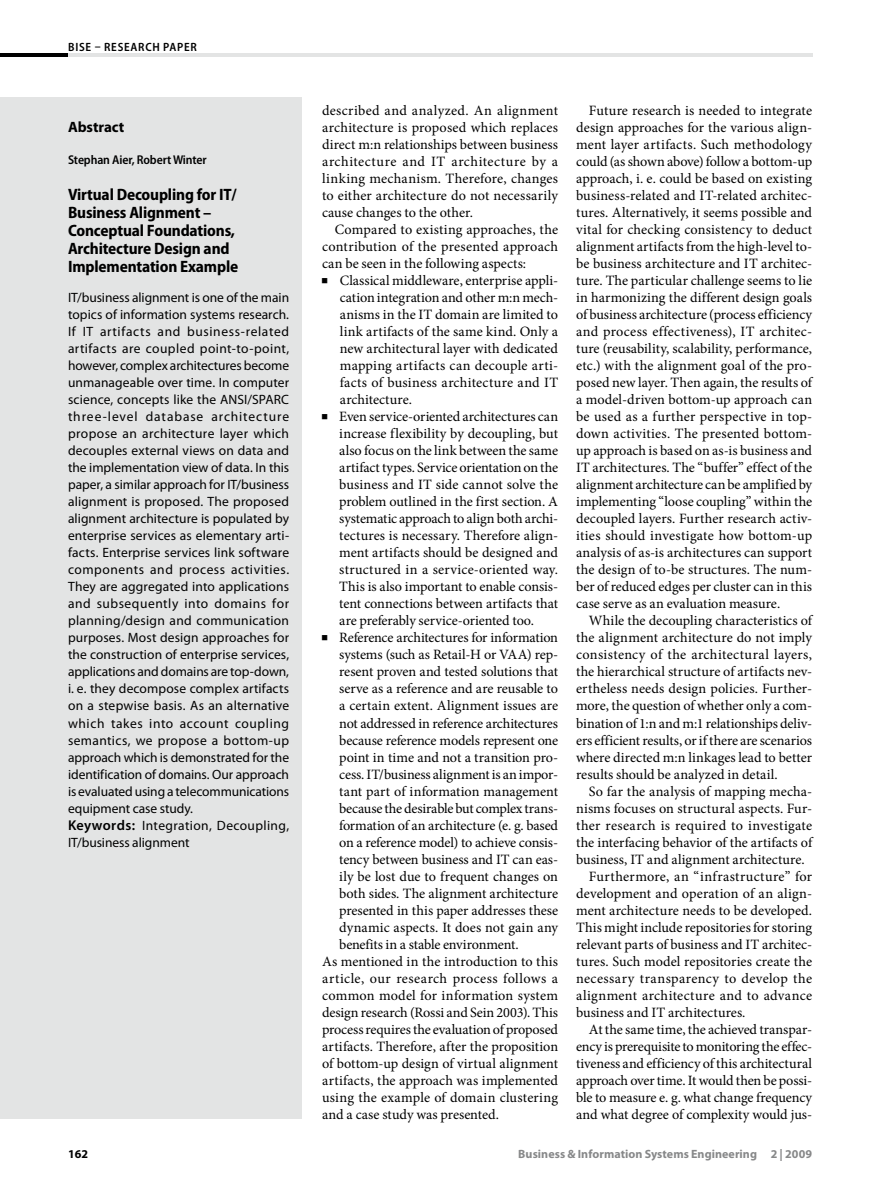
<style>
.page{position:relative;width:893px;height:1187px;background:#fff}
.page>*{position:absolute;margin:0;border:0;box-sizing:border-box;transform-origin:0 0}
.cag_kasten_titel_2_e{font:700 semi-condensed 16.5px/18px "Myriad Pro";letter-spacing:-.01em;color:#000}
.caf_kasten_titel{font:700 15px "Myriad Pro";letter-spacing:-.005em;color:#000}
.acg_grundtext{font:14.25px/17px "Minion Pro";letter-spacing:.005em;color:#000;text-align:justify}
.aea_aufzaehlung_letz{font:14.25px/17px "Minion Pro";letter-spacing:-.005em;color:#000;text-align:justify}
.acg_grundtext_ohne{font:14.25px/17px "Minion Pro";letter-spacing:.005em;color:#000;text-align:justify}
.ads_aufzaehlung{font:14.25px/17px "Minion Pro";letter-spacing:-.01em;color:#000;text-align:justify}
.aea_aufzaehlung_erst{font:14.25px/17px "Minion Pro";letter-spacing:.015em;color:#000;text-align:justify}
.cao_kasten_grundtext{font:13.5px/17px "Myriad Pro";letter-spacing:-.005em;color:#000;text-align:justify}
.cao_kasten_grundtext-2{font:13.5px/17px "Myriad Pro";letter-spacing:.015em;color:#000}
.cac_kasten_stichzeil{font:600 semi-condensed 12.75px "Myriad Pro";letter-spacing:-.01em;color:#000}
.t1{font:700 12px "Myriad Pro";letter-spacing:.005em;color:#878889}
.t2{font:600 semi-condensed 12px "Myriad Pro";letter-spacing:.06em;color:#000}
.t3{font:700 12px "Myriad Pro";color:#000}
.s1{font-weight:600;font-size:14.25px}
.s2{font-family:"S Buttons"}
</style>
<div class="page">
<hr style="left:68px;top:53px;width:744px;height:4px;background:#e3e4e4">
<hr style="left:0;top:53px;width:68px;height:4px;background:#000">
<div style="left:0;top:98px;width:302px;height:1020px;background:#e3e4e4"></div>
<p class="t2" style="left:68px;top:40px;width:130px">BISE – Research PAPER</p>
<p class="caf_kasten_titel" style="left:68px;top:117px;width:58px">Abstract</p>
<p class="cac_kasten_stichzeil" style="left:68px;top:153px;width:140px">Stephan Aier, Robert Winter</p>
<p class="cag_kasten_titel_2_e" style="left:68px;top:186px;width:172px">Virtual Decoupling for IT/<br>Business Alignment –<br>Conceptual Foundations,<br>Architecture Design and<br>Implementation Example</p>
<p class="cao_kasten_grundtext" style="left:68px;top:289px;width:223px">IT/business alignment is one of the main topics of information systems research.<br>If IT artifacts and business-related artifacts are coupled point-to-point, however, complex architectures become unmanageable over time. In computer science, concepts like the ANSI/SPARC three-level database architecture propose an architecture layer which decouples external views on data and the implementation view of data. In this paper, a similar approach for IT/business alignment is proposed. The proposed alignment architecture is populated by enterprise services as elementary arti&shy;facts. Enterprise services link software components and process activities.<br>They are aggregated into applications and subsequently into domains for planning/design and communication purposes. Most design approaches for the construction of enterprise services, applications and domains are top-down, i. e. they decompose complex artifacts on a stepwise basis. As an alternative which takes into account coupling semantics, we propose a bottom-up approach which is demonstrated for the identification of domains. Our approach is evaluated using a telecommunications equipment case study.</p>
<p class="cao_kasten_grundtext-2" style="left:68px;top:816px;width:223px"><span class="s1">Keywords:</span> Integration, Decoupling,<br>IT/business alignment</p>
<p class="acg_grundtext_ohne" style="left:322px;top:102px;width:238px">described and analyzed. An alignment architecture is proposed which replaces direct m:n relationships between business architecture and IT architecture by a linking mechanism. Therefore, changes to either architecture do not necessarily cause changes to the other.</p>
<p class="acg_grundtext" style="left:322px;top:221px;width:238px;text-indent:13px">Compared to existing approaches, the contribution of the presented approach can be seen in the following aspects:</p>
<p class="aea_aufzaehlung_erst" style="left:340px;top:272px;width:220px;text-indent:-18px"><span class="s2">j</span>Classical middleware, enterprise appli&shy;cation integration and other m:n mech&shy;anisms in the IT domain are limited to link artifacts of the same kind. Only a new architectural layer with dedicated mapping artifacts can decouple arti&shy;facts of business architecture and IT architecture.</p>
<p class="ads_aufzaehlung" style="left:339px;top:408px;width:220px;text-indent:-17px"><span class="s2">j</span>Even service-oriented architectures can increase flexibility by decoupling, but also focus on the link between the same artifact types. Service orientation on the business and IT side cannot solve the problem outlined in the first section. A systematic approach to align both archi&shy;tectures is necessary. Therefore align&shy;ment artifacts should be designed and structured in a service-oriented way.<br>This is also important to enable consis&shy;tent connections between artifacts that are preferably service-oriented too.</p>
<p class="aea_aufzaehlung_letz" style="left:339px;top:629px;width:220px;text-indent:-17px"><span class="s2">j</span>Reference architectures for information systems (such as Retail-H or VAA) rep&shy;resent proven and tested solutions that serve as a reference and are reusable to a certain extent. Alignment issues are not addressed in reference architectures because reference models represent one point in time and not a transition pro&shy;cess. IT/business alignment is an impor&shy;tant part of information management because the desirable but complex trans&shy;formation of an architecture (e. g. based on a reference model) to achieve consis&shy;tency between business and IT can eas&shy;ily be lost due to frequent changes on both sides. The alignment architecture presented in this paper addresses these dynamic aspects. It does not gain any benefits in a stable environment.</p>
<p class="acg_grundtext_ohne" style="left:322px;top:952px;width:238px">As mentioned in the introduction to this article, our research process follows a common model for information system design research (Rossi and Sein 2003). This process requires the evaluation of proposed artifacts. Therefore, after the proposition of bottom-up design of virtual alignment artifacts, the approach was implemented using the example of domain clustering and a case study was presented.</p>
<p class="acg_grundtext" style="left:576px;top:102px;width:238px;text-indent:13px">Future research is needed to integrate design approaches for the various align&shy;ment layer artifacts. Such methodology could (as shown above) follow a bottom-up approach, i. e. could be based on existing business-related and IT-related architec&shy;tures. Alternatively, it seems possible and vital for checking consistency to deduct alignment artifacts from the high-level to&shy;be business architecture and IT architec&shy;ture. The particular challenge seems to lie in harmonizing the different design goals of business architecture (process efficiency and process effectiveness), IT architec&shy;ture (reusability, scalability, performance, etc.) with the alignment goal of the pro&shy;posed new layer. Then again, the results of a model-driven bottom-up approach can be used as a further perspective in top&shy;down activities. The presented bottom&shy;up approach is based on as-is business and IT architectures. The “buffer” effect of the alignment architecture can be amplified by implementing “loose coupling” within the decoupled layers. Further research activ&shy;ities should investigate how bottom-up analysis of as-is architectures can support the design of to-be structures. The num&shy;ber of reduced edges per cluster can in this case serve as an evaluation measure.</p>
<p class="acg_grundtext" style="left:576px;top:612px;width:238px;text-indent:13px">While the decoupling characteristics of the alignment architecture do not imply consistency of the architectural layers, the hierarchical structure of artifacts nev&shy;ertheless needs design policies. Further&shy;more, the question of whether only a com&shy;bination of 1:n and m:1 relationships deliv&shy;ers efficient results, or if there are scenarios where directed m:n linkages lead to better results should be analyzed in detail.</p>
<p class="acg_grundtext" style="left:576px;top:782px;width:238px;text-indent:13px">So far the analysis of mapping mecha&shy;nisms focuses on structural aspects. Fur&shy;ther research is required to investigate the interfacing behavior of the artifacts of business, IT and alignment architecture.</p>
<p class="acg_grundtext" style="left:576px;top:867px;width:238px;text-indent:13px">Furthermore, an “infrastructure” for development and operation of an align&shy;ment architecture needs to be developed.<br>This might include repositories for storing relevant parts of business and IT architec&shy;tures. Such model repositories create the necessary transparency to develop the alignment architecture and to advance business and IT architectures.</p>
<p class="acg_grundtext" style="left:576px;top:1020px;width:238px;text-indent:13px">At the same time, the achieved transpar&shy;ency is prerequisite to monitoring the effec&shy;tiveness and efficiency of this architectural approach over time. It would then be possi&shy;ble to measure e. g. what change frequency and what degree of complexity would jus-</p>
<p class="t3" style="left:68px;top:1145px;width:21px">162</p>
<p class="t1" style="left:518px;top:1145px;width:295px">Business &amp; Information Systems Engineering 2 | 2009</p>
</div>
